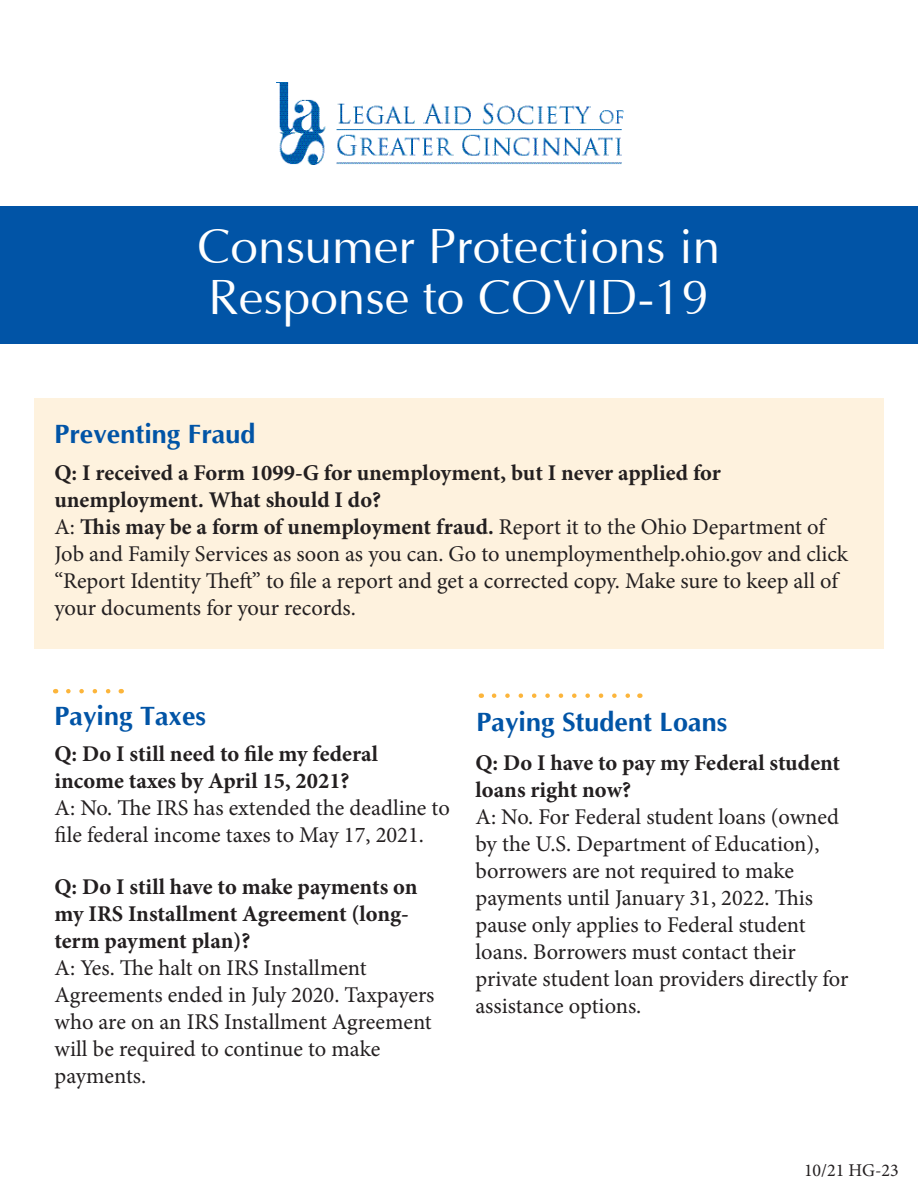
<style>
.page{position:relative;width:918px;height:1188px;background:#fff}
.page>*{position:absolute;margin:0;border:0;box-sizing:border-box;transform-origin:0 0}
.t1{font:49.5px "Optima";color:#fff}
.t2{font:700 27px "Optima";color:#0154a6}
.t3{font:22.5px/27px "Minion Pro";color:#231f20}
.t4{font:700 22.5px/27px "Minion Pro";color:#231f20}
.t5{font:18px "Minion Pro";color:#231f20}
.s1{font-weight:700}
</style>
<div class="page">
<div style="left:34px;top:398px;width:850px;height:250px;background:#fef2de"></div>
<div style="left:0;top:206px;width:918px;height:138px;background:#0154a6"></div>
<img style="left:276px;top:82px;width:348px;height:82px">
<svg style="left:68px;top:689px;width:43px;height:4px"></svg>
<svg style="left:494px;top:693px;width:136px;height:5px"></svg>
<p class="t1" style="left:198px;top:221px;width:524px">Consumer Protections in</p>
<p class="t1" style="left:209px;top:272px;width:502px">Response to COVID-19</p>
<p class="t2" style="left:54px;top:419px;width:203px">Preventing Fraud</p>
<p class="t4" style="left:54px;top:459px;width:668px">Q: I received a Form 1099-G for unemployment, but I never applied for unemployment. What should I do?</p>
<p class="t3" style="left:54px;top:514px;width:795px">A: <span class="s1">This may be a form of unemployment fraud.</span> Report it to the Ohio Department of Job and Family Services as soon as you can. Go to unemploymenthelp.ohio.gov and click “Report Identity Theft” to file a report and get a corrected copy. Make sure to keep all of your documents for your records.</p>
<p class="t2" style="left:55px;top:701px;width:153px">Paying Taxes</p>
<p class="t4" style="left:55px;top:740px;width:325px">Q: Do I still need to file my federal income taxes by April 15, 2021?</p>
<p class="t3" style="left:55px;top:794px;width:397px">A: No. The IRS has extended the deadline to file federal income taxes to May 17, 2021.</p>
<p class="t4" style="left:55px;top:873px;width:365px">Q: Do I still have to make payments on my IRS Installment Agreement (long&shy;term payment plan)?</p>
<p class="t3" style="left:55px;top:954px;width:381px">A: Yes. The halt on IRS Installment<br>Agreements ended in July 2020. Taxpayers who are on an IRS Installment Agreement will be required to continue to make payments.</p>
<p class="t2" style="left:477px;top:707px;width:252px">Paying Student Loans</p>
<p class="t4" style="left:476px;top:749px;width:366px">Q: Do I have to pay my Federal student loans right now?</p>
<p class="t3" style="left:476px;top:804px;width:375px">A: No. For Federal student loans (owned by the U.S. Department of Education), borrowers are not required to make payments until January 31, 2022. This pause only applies to Federal student loans. Borrowers must contact their private student loan providers directly for assistance options.</p>
<p class="t5" style="left:804px;top:1159px;width:96px">10/21 HG-23</p>
</div>
